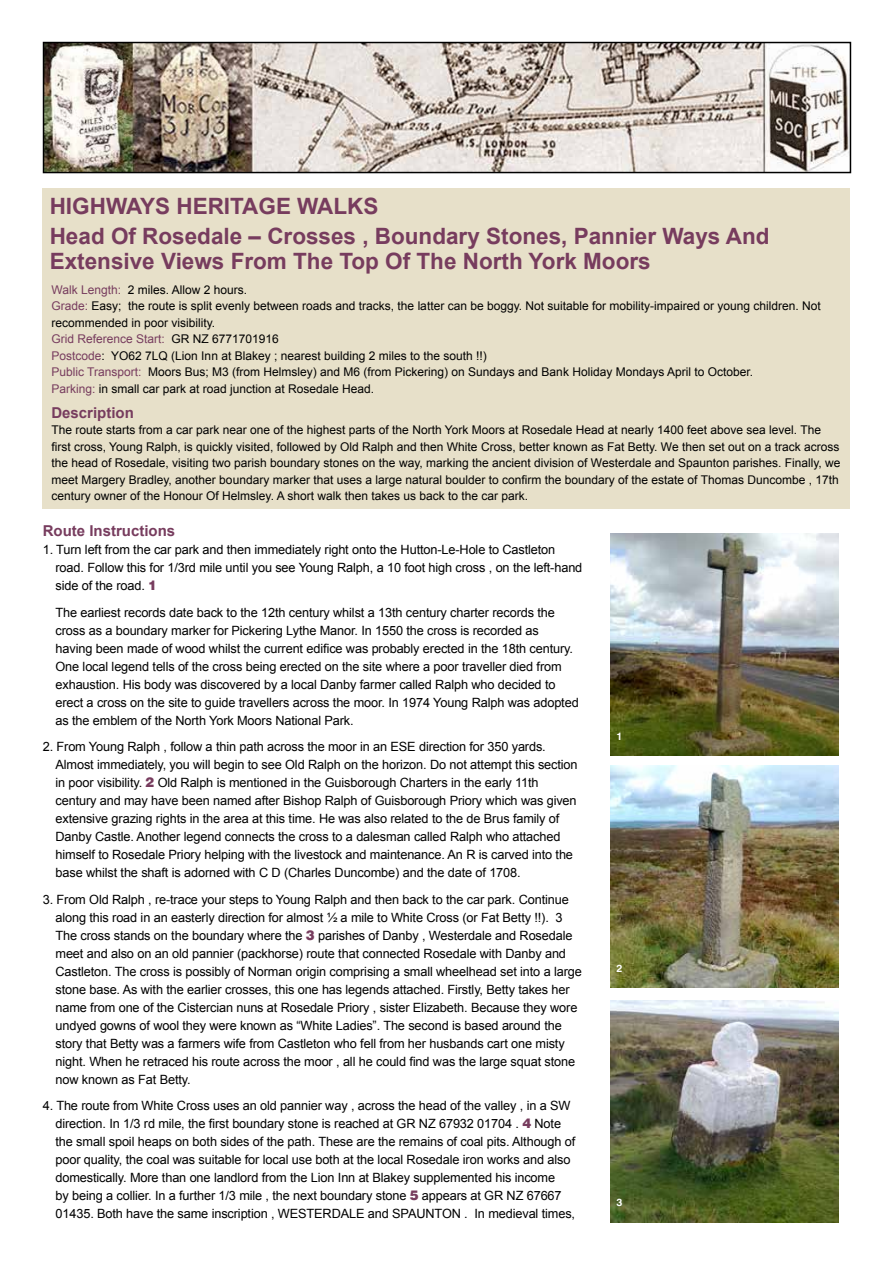
<style>
.page{position:relative;width:893px;height:1263px;background:#fff}
.page>*{position:absolute;margin:0;border:0;box-sizing:border-box;transform-origin:0 0}
.t1{font:700 22.5px/29.7px "Arial";color:#773c5e}
.t2{font:700 15px "Arial";color:#773c5e}
.t3{font:12.75px/18px "Arial";letter-spacing:-.01em;color:#000}
.t4{font:12px/16.5px "Arial";color:#000}
.t5{font:700 10.5px "Swiss 721 BT";color:#fff}
.s1{color:#773c5e}
.s2{font-family:"Swiss 721 BT";font-weight:900;font-size:13.5px;color:#773c5e}
</style>
<div class="page">
<div style="left:43px;top:189px;width:807px;height:320px;background:#e7e0c9"></div>
<img style="left:46px;top:45px;width:802px;height:125px">
<div style="left:43px;top:42px;width:808px;height:131px;border:2px solid #000"></div>
<img style="left:610px;top:534px;width:229px;height:222px">
<img style="left:610px;top:765px;width:229px;height:223px">
<img style="left:610px;top:1000px;width:229px;height:222px">
<h1 class="t1" style="left:50px;top:192px;width:721px">HIGHWAYS HERITAGE WALKS<br>Head Of Rosedale – Crosses , Boundary Stones, Pannier Ways And</h1>
<h1 class="t1" style="left:50px;top:247px;width:602px">Extensive Views From The Top Of The North York Moors</h1>
<p class="t4" style="left:51px;top:281px;width:771px"><span class="s1">Walk Length:</span> 2 miles. Allow 2 hours.<br><span class="s1">Grade:</span> Easy; the route is split evenly between roads and tracks, the latter can be boggy. Not suitable for mobility-impaired or young children. Not recommended in poor visibility.<br><span class="s1">Grid Reference Start:</span> GR NZ 6771701916<br><span class="s1">Postcode</span>: YO62 7LQ (Lion Inn at Blakey ; nearest building 2 miles to the south !!)<br><span class="s1">Public Transport:</span> Moors Bus; M3 (from Helmsley) and M6 (from Pickering) on Sundays and Bank Holiday Mondays April to October.<br><span class="s1">Parking:</span> in small car park at road junction at Rosedale Head.</p>
<p class="t2" style="left:51px;top:403px;width:84px">Description</p>
<p class="t4" style="left:51px;top:422px;width:791px">The route starts from a car park near one of the highest parts of the North York Moors at Rosedale Head at nearly 1400 feet above sea level. The first cross, Young Ralph, is quickly visited, followed by Old Ralph and then White Cross, better known as Fat Betty. We then set out on a track across the head of Rosedale, visiting two parish boundary stones on the way, marking the ancient division of Westerdale and Spaunton parishes. Finally, we meet Margery Bradley, another boundary marker that uses a large natural boulder to confirm the boundary of the estate of Thomas Duncombe , 17th century owner of the Honour Of Helmsley. A short walk then takes us back to the car park.</p>
<p class="t2" style="left:43px;top:521px;width:134px">Route Instructions</p>
<p class="t3" style="left:56px;top:541px;width:528px;text-indent:-13px">1. Turn left from the car park and then immediately right onto the Hutton-Le-Hole to Castleton road. Follow this for 1/3rd mile until you see Young Ralph, a 10 foot high cross , on the left-hand side of the road. <span class="s2">1</span></p>
<p class="t3" style="left:56px;top:603px;width:525px">The earliest records date back to the 12th century whilst a 13th century charter records the cross as a boundary marker for Pickering Lythe Manor. In 1550 the cross is recorded as having been made of wood whilst the current edifice was probably erected in the 18th century.<br>One local legend tells of the cross being erected on the site where a poor traveller died from exhaustion. His body was discovered by a local Danby farmer called Ralph who decided to erect a cross on the site to guide travellers across the moor. In 1974 Young Ralph was adopted as the emblem of the North York Moors National Park.</p>
<p class="t3" style="left:56px;top:738px;width:524px;text-indent:-13px">2. From Young Ralph , follow a thin path across the moor in an ESE direction for 350 yards.<br>Almost immediately, you will begin to see Old Ralph on the horizon. Do not attempt this section in poor visibility. <span class="s2">2</span> Old Ralph is mentioned in the Guisborough Charters in the early 11th century and may have been named after Bishop Ralph of Guisborough Priory which was given extensive grazing rights in the area at this time. He was also related to the de Brus family of Danby Castle. Another legend connects the cross to a dalesman called Ralph who attached himself to Rosedale Priory helping with the livestock and maintenance. An R is carved into the base whilst the shaft is adorned with C D (Charles Duncombe) and the date of 1708.</p>
<p class="t3" style="left:56px;top:890px;width:528px;text-indent:-13px">3. From Old Ralph , re-trace your steps to Young Ralph and then back to the car park. Continue along this road in an easterly direction for almost ½ a mile to White Cross (or Fat Betty !!). 3<br>The cross stands on the boundary where the <span class="s2">3</span> parishes of Danby , Westerdale and Rosedale meet and also on an old pannier (packhorse) route that connected Rosedale with Danby and Castleton. The cross is possibly of Norman origin comprising a small wheelhead set into a large stone base. As with the earlier crosses, this one has legends attached. Firstly, Betty takes her name from one of the Cistercian nuns at Rosedale Priory , sister Elizabeth. Because they wore undyed gowns of wool they were known as “White Ladies”. The second is based around the story that Betty was a farmers wife from Castleton who fell from her husbands cart one misty night. When he retraced his route across the moor , all he could find was the large squat stone now known as Fat Betty.</p>
<p class="t3" style="left:56px;top:1097px;width:521px;text-indent:-13px">4. The route from White Cross uses an old pannier way , across the head of the valley , in a SW direction. In 1/3 rd mile, the first boundary stone is reached at GR NZ 67932 01704 . <span class="s2">4</span> Note the small spoil heaps on both sides of the path. These are the remains of coal pits. Although of poor quality, the coal was suitable for local use both at the local Rosedale iron works and also domestically. More than one landlord from the Lion Inn at Blakey supplemented his income<br>by being a collier. In a further 1/3 mile , the next boundary stone <span class="s2">5</span> appears at GR NZ 67667<br>01435. Both have the same inscription , WESTERDALE and SPAUNTON . In medieval times,</p>
<p class="t5" style="left:617px;top:730px;width:7px">1</p>
<p class="t5" style="left:617px;top:961px;width:7px">2</p>
<p class="t5" style="left:617px;top:1196px;width:7px">3</p>
</div>
